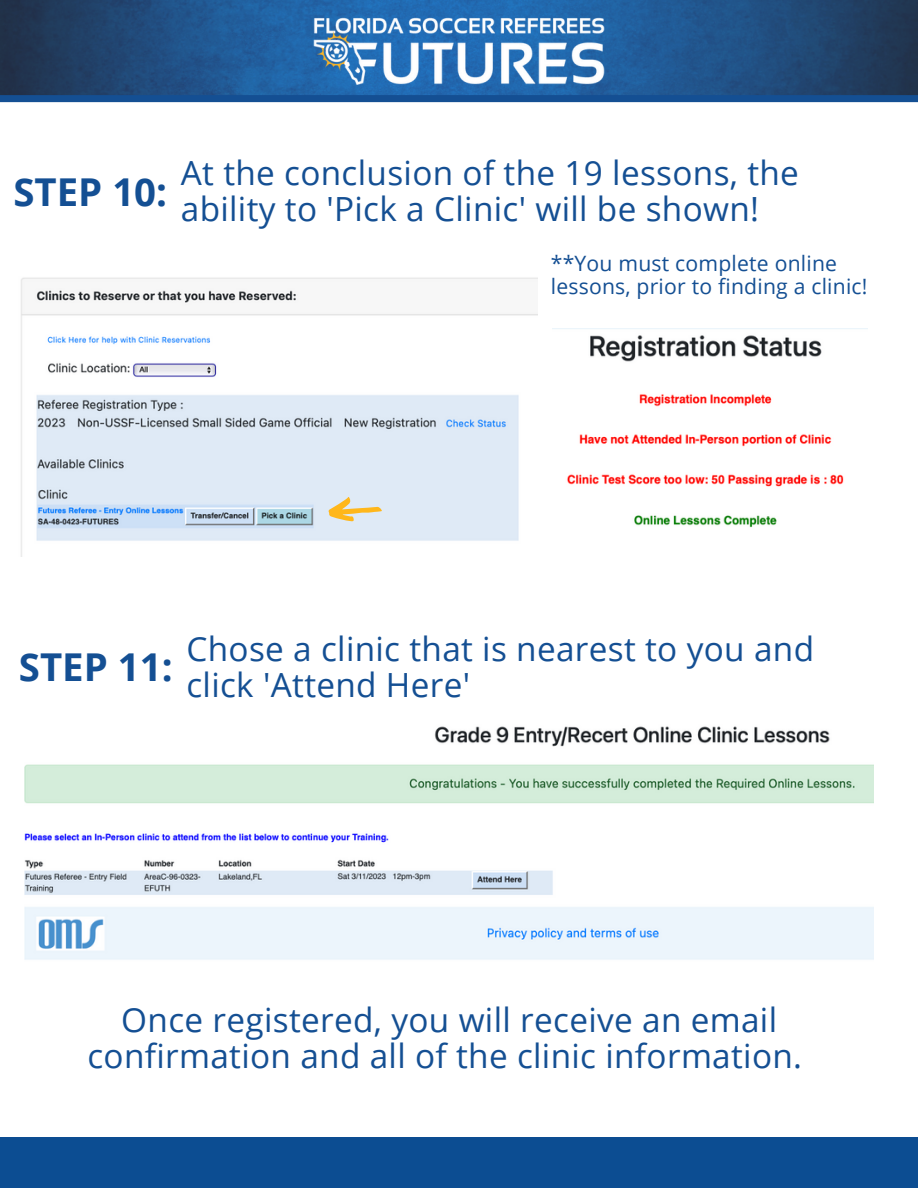
<style>
.page{position:relative;width:918px;height:1188px;background:#fff}
.page>*{position:absolute;margin:0;border:0;box-sizing:border-box;transform-origin:0 0}
.t1{font:700 38.4px "Open Sans";color:#144f93}
.t2{font:33.3px/36px "Open Sans";letter-spacing:.01em;color:#144f93}
.t3{font:21.15px/23px "Open Sans";letter-spacing:.01em;color:#144f93}
</style>
<div class="page">
<img style="left:0;top:0;width:918px;height:95px">
<div style="left:0;top:95px;width:918px;height:7px;background:#144f93"></div>
<div style="left:0;top:1138px;width:918px;height:50px;background:#0c4d92"></div>
<img style="left:287px;top:0;width:345px;height:103px">
<img style="left:21px;top:277px;width:517px;height:280px">
<img style="left:567px;top:335px;width:277px;height:193px">
<svg style="left:328px;top:497px;width:54px;height:25px"></svg>
<img style="left:25px;top:726px;width:849px;height:234px">
<p class="t1" style="left:13px;top:165px;width:155px">STEP 10:</p>
<p class="t2" style="left:181px;top:154px;width:620px">At the conclusion of the 19 lessons, the ability to 'Pick a Clinic' will be shown!</p>
<p class="t3" style="left:551px;top:251px;width:318px">**You must complete online lessons, prior to finding a clinic!</p>
<p class="t1" style="left:19px;top:640px;width:155px">STEP 11:</p>
<p class="t2" style="left:186px;top:630px;width:629px">Chose a clinic that is nearest to you and click 'Attend Here'</p>
<p class="t2" style="left:87px;top:1002px;width:716px;text-align:center">Once registered, you will receive an email confirmation and all of the clinic information.</p>
</div>
